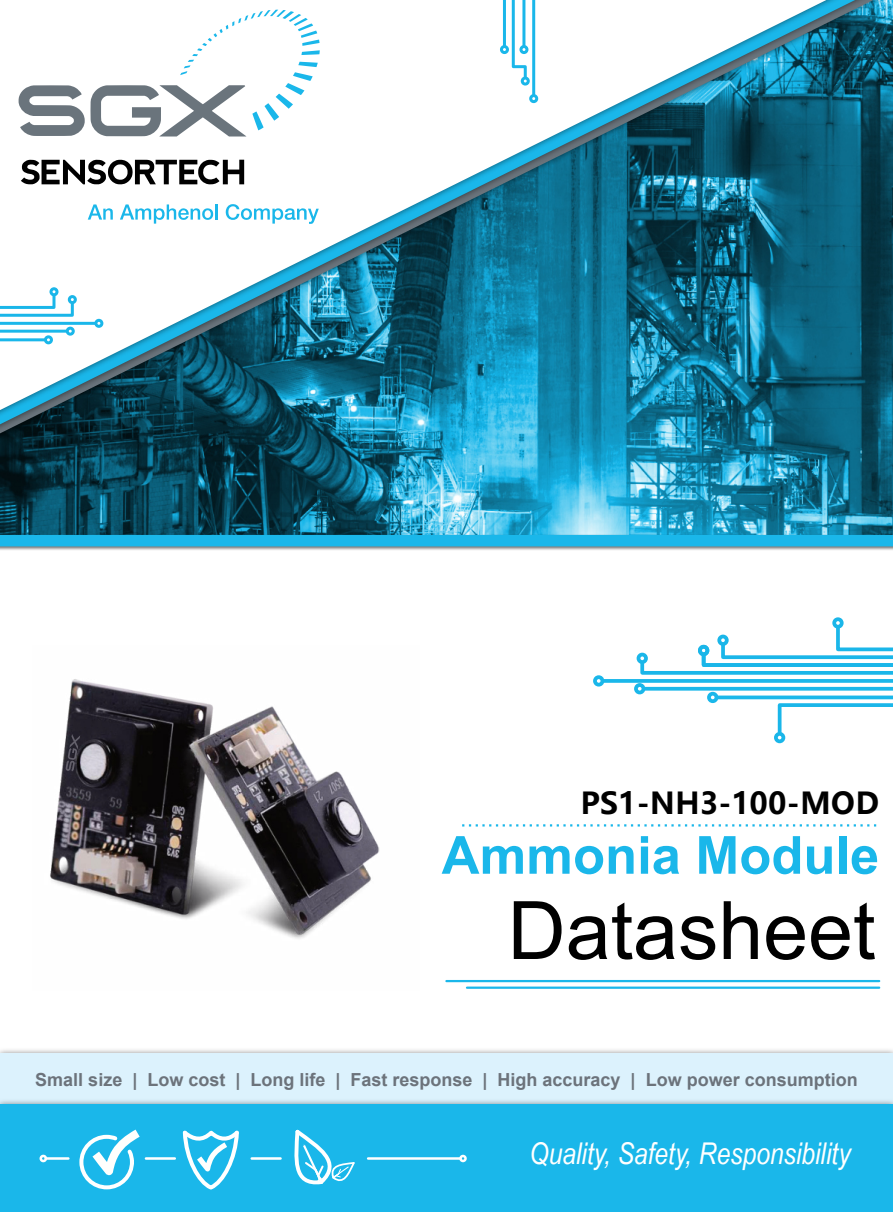
<style>
.page{position:relative;width:893px;height:1212px;background:#fff}
.page>*{position:absolute;margin:0;border:0;box-sizing:border-box;transform-origin:0 0}
.t1{font:80.7px "Arial";color:#000}
.t2{font:700 52.5px "Arial";color:#1ab7ea}
.t3{font:italic 30px "Arial Narrow";color:#fff}
.t4{font:700 30px "Microsoft Ya Hei";color:#000}
.t5{font:700 18px "Arial";color:#6c737b}
</style>
<div class="page">
<div style="left:0;top:1053px;width:893px;height:107px;background:#dcf2fd"></div>
<img style="left:0;top:436px;width:893px;height:99px">
<svg style="left:0;top:0;width:893px;height:428px;background:#156c88"></svg>
<img style="left:0;top:546px;width:893px;height:4px">
<div style="left:0;top:535px;width:893px;height:11px;background:#1ab7ea"></div>
<svg style="left:0;top:0;width:892px;height:418px"></svg>
<svg style="left:19px;top:10px;width:301px;height:126px"></svg>
<svg style="left:21px;top:160px;width:223px;height:24px"></svg>
<hr style="left:215px;top:204px;width:3px;height:16px;background:#1ab7ea">
<svg style="left:88px;top:204px;width:25px;height:16px"></svg>
<svg style="left:120px;top:204px;width:93px;height:20px"></svg>
<svg style="left:226px;top:204px;width:93px;height:20px"></svg>
<div style="left:529px;top:94px;width:9px;height:9px;border:3px solid #1ab7ea;border-radius:50%"></div>
<hr style="left:532px;top:0;width:3px;height:96px;background:#1ab7ea">
<div style="left:500px;top:45px;width:9px;height:9px;border:3px solid #1ab7ea;border-radius:50%"></div>
<hr style="left:503px;top:0;width:3px;height:47px;background:#1ab7ea">
<div style="left:521px;top:77px;width:9px;height:9px;border:3px solid #1ab7ea;border-radius:50%"></div>
<svg style="left:510px;top:0;width:18px;height:81px"></svg>
<div style="left:94px;top:319px;width:9px;height:9px;border:3px solid #1ab7ea;border-radius:50%"></div>
<hr style="left:0;top:322px;width:96px;height:3px;background:#1ab7ea">
<div style="left:68px;top:295px;width:9px;height:9px;border:3px solid #1ab6e9;border-radius:50%"></div>
<div style="left:49px;top:287px;width:9px;height:9px;border:3px solid #1ab6e9;border-radius:50%"></div>
<svg style="left:0;top:292px;width:75px;height:26px"></svg>
<div style="left:66px;top:327px;width:9px;height:9px;border:3px solid #1ab7ea;border-radius:50%"></div>
<hr style="left:0;top:330px;width:67px;height:3px;background:#1ab7ea">
<div style="left:44px;top:335px;width:9px;height:9px;border:3px solid #1ab7ea;border-radius:50%"></div>
<hr style="left:0;top:338px;width:45px;height:3px;background:#1ab7ea">
<div style="left:593px;top:675px;width:11px;height:11px;border:4px solid #1ab7ea;border-radius:50%"></div>
<svg style="left:602px;top:679px;width:291px;height:4px"></svg>
<div style="left:637px;top:653px;width:11px;height:11px;border:4px solid #1ab6e9;border-radius:50%"></div>
<div style="left:832px;top:617px;width:12px;height:12px;border:4px solid #1ab6e9;border-radius:50%"></div>
<svg style="left:638px;top:623px;width:255px;height:52px"></svg>
<div style="left:774px;top:732px;width:11px;height:11px;border:4px solid #1ab6e9;border-radius:50%"></div>
<svg style="left:776px;top:703px;width:117px;height:34px"></svg>
<div style="left:634px;top:683px;width:11px;height:11px;border:4px solid #1ab7ea;border-radius:50%"></div>
<svg style="left:643px;top:687px;width:250px;height:4px"></svg>
<div style="left:707px;top:692px;width:11px;height:11px;border:4px solid #1ab7ea;border-radius:50%"></div>
<svg style="left:716px;top:695px;width:177px;height:4px"></svg>
<img style="left:0;top:1101px;width:893px;height:4px">
<div style="left:0;top:1105px;width:893px;height:107px;background:#1ab7ea"></div>
<svg style="left:294px;top:1129px;width:61px;height:56px"></svg>
<div style="left:79px;top:1134px;width:55px;height:55px;border:4px dashed #fff;border-radius:50%"></div>
<svg style="left:92px;top:1129px;width:48px;height:46px"></svg>
<svg style="left:182px;top:1130px;width:57px;height:60px"></svg>
<div style="left:40px;top:1155px;width:7px;height:7px;border:3px solid #fff;border-radius:50%"></div>
<hr style="left:46px;top:1157px;width:22px;height:3px;background:#fff">
<hr style="left:146px;top:1157px;width:29px;height:3px;background:#fff">
<hr style="left:252px;top:1157px;width:29px;height:3px;background:#fff">
<div style="left:459px;top:1155px;width:8px;height:7px;border:2px solid #fff;border-radius:50%"></div>
<hr style="left:368px;top:1157px;width:92px;height:3px;background:#fff">
<hr style="left:446px;top:980px;width:433px;height:2px;background:#1ab7ea">
<hr style="left:467px;top:986px;width:412px;height:3px;background:#1ab7ea">
<svg style="left:462px;top:824px;width:415px;height:2px"></svg>
<img style="left:50px;top:679px;width:330px;height:260px">
<svg style="left:66px;top:734px;width:14px;height:37px"></svg>
<h3 class="t4" style="left:580px;top:790px;width:300px">PS1-NH3-100-MOD</h3>
<h2 class="t2" style="left:442px;top:835px;width:439px">Ammonia Module</h2>
<h1 class="t1" style="left:508px;top:900px;width:369px">Datasheet</h1>
<p class="t5" style="left:35px;top:1073px;width:824px">Small size | Low cost | Long life | Fast response | High accuracy | Low power consumption</p>
<h3 class="t3" style="left:530px;top:1142px;width:323px">Quality, Safety, Responsibility</h3>
</div>
